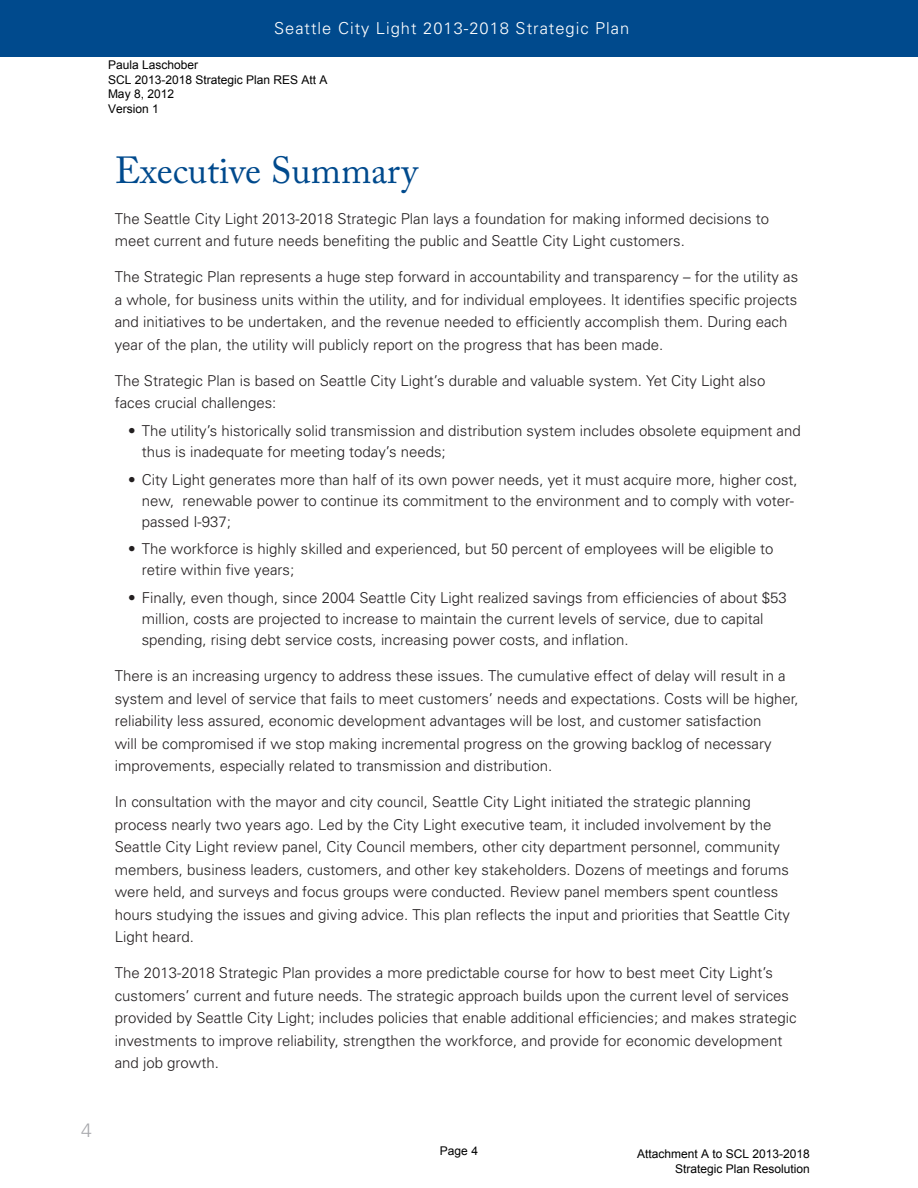
<style>
.page{position:relative;width:918px;height:1188px;background:#fff}
.page>*{position:absolute;margin:0;border:0;box-sizing:border-box;transform-origin:0 0}
.t1{font:37.5px "Adobe Caslon Pro";color:#004a8d}
.t2{font:300 19.5px "Univers";color:#a8a9ad}
.t3{font:300 16.5px "Univers";letter-spacing:.06em;color:#fff}
.Bullets{font:300 15px/22.5px "Univers";color:#231f20}
.t4{font:12px/14.4px "Arial";color:#000}
</style>
<div class="page">
<div style="left:0;top:0;width:918px;height:57px;background:#004a8d"></div>
<p class="t3" style="left:274px;top:18px;width:357px">Seattle City Light 2013-2018 Strategic Plan</p>
<p class="t4" style="left:108px;top:58px;width:221px">Paula Laschober<br>SCL 2013-2018 Strategic Plan RES Att A<br>May 8, 2012<br>Version 1</p>
<p class="t1" style="left:115px;top:148px;width:304px">Executive Summary</p>
<p class="Bullets" style="left:115px;top:207px;width:656px">The Seattle City Light 2013-2018 Strategic Plan lays a foundation for making informed decisions to meet current and future needs benefiting the public and Seattle City Light customers.</p>
<p class="Bullets" style="left:115px;top:266px;width:685px">The Strategic Plan represents a huge step forward in accountability and transparency – for the utility as a whole, for business units within the utility, and for individual employees. It identifies specific projects and initiatives to be undertaken, and the revenue needed to efficiently accomplish them. During each year of the plan, the utility will publicly report on the progress that has been made.</p>
<p class="Bullets" style="left:115px;top:369px;width:652px">The Strategic Plan is based on Seattle City Light’s durable and valuable system. Yet City Light also faces crucial challenges:</p>
<p class="Bullets" style="left:142px;top:420px;width:661px;line-height:21px;text-indent:-14px">• The utility’s historically solid transmission and distribution system includes obsolete equipment and thus is inadequate for meeting today’s needs;</p>
<p class="Bullets" style="left:142px;top:469px;width:658px;line-height:21px;text-indent:-14px">• City Light generates more than half of its own power needs, yet it must acquire more, higher cost, new, renewable power to continue its commitment to the environment and to comply with voter&shy;passed I-937;</p>
<p class="Bullets" style="left:142px;top:539px;width:633px;line-height:21px;text-indent:-14px">• The workforce is highly skilled and experienced, but 50 percent of employees will be eligible to retire within five years;</p>
<p class="Bullets" style="left:142px;top:587px;width:647px;line-height:21px;text-indent:-14px">• Finally, even though, since 2004 Seattle City Light realized savings from efficiencies of about $53 million, costs are projected to increase to maintain the current levels of service, due to capital spending, rising debt service costs, increasing power costs, and inflation.</p>
<p class="Bullets" style="left:115px;top:665px;width:686px">There is an increasing urgency to address these issues. The cumulative effect of delay will result in a system and level of service that fails to meet customers’ needs and expectations. Costs will be higher, reliability less assured, economic development advantages will be lost, and customer satisfaction<br>will be compromised if we stop making incremental progress on the growing backlog of necessary improvements, especially related to transmission and distribution.</p>
<p class="Bullets" style="left:115px;top:791px;width:677px">In consultation with the mayor and city council, Seattle City Light initiated the strategic planning process nearly two years ago. Led by the City Light executive team, it included involvement by the Seattle City Light review panel, City Council members, other city department personnel, community members, business leaders, customers, and other key stakeholders. Dozens of meetings and forums were held, and surveys and focus groups were conducted. Review panel members spent countless hours studying the issues and giving advice. This plan reflects the input and priorities that Seattle City Light heard.</p>
<p class="Bullets" style="left:115px;top:962px;width:683px">The 2013-2018 Strategic Plan provides a more predictable course for how to best meet City Light’s customers’ current and future needs. The strategic approach builds upon the current level of services provided by Seattle City Light; includes policies that enable additional efficiencies; and makes strategic investments to improve reliability, strengthen the workforce, and provide for economic development and job growth.</p>
<h2 class="t2" style="left:81px;top:1118px;width:12px">4</h2>
<p class="t4" style="left:440px;top:1144px;width:40px">Page 4</p>
<p class="t4" style="left:637px;top:1147px;width:174px;text-align:right">Attachment A to SCL 2013-2018<br>Strategic Plan Resolution</p>
</div>
